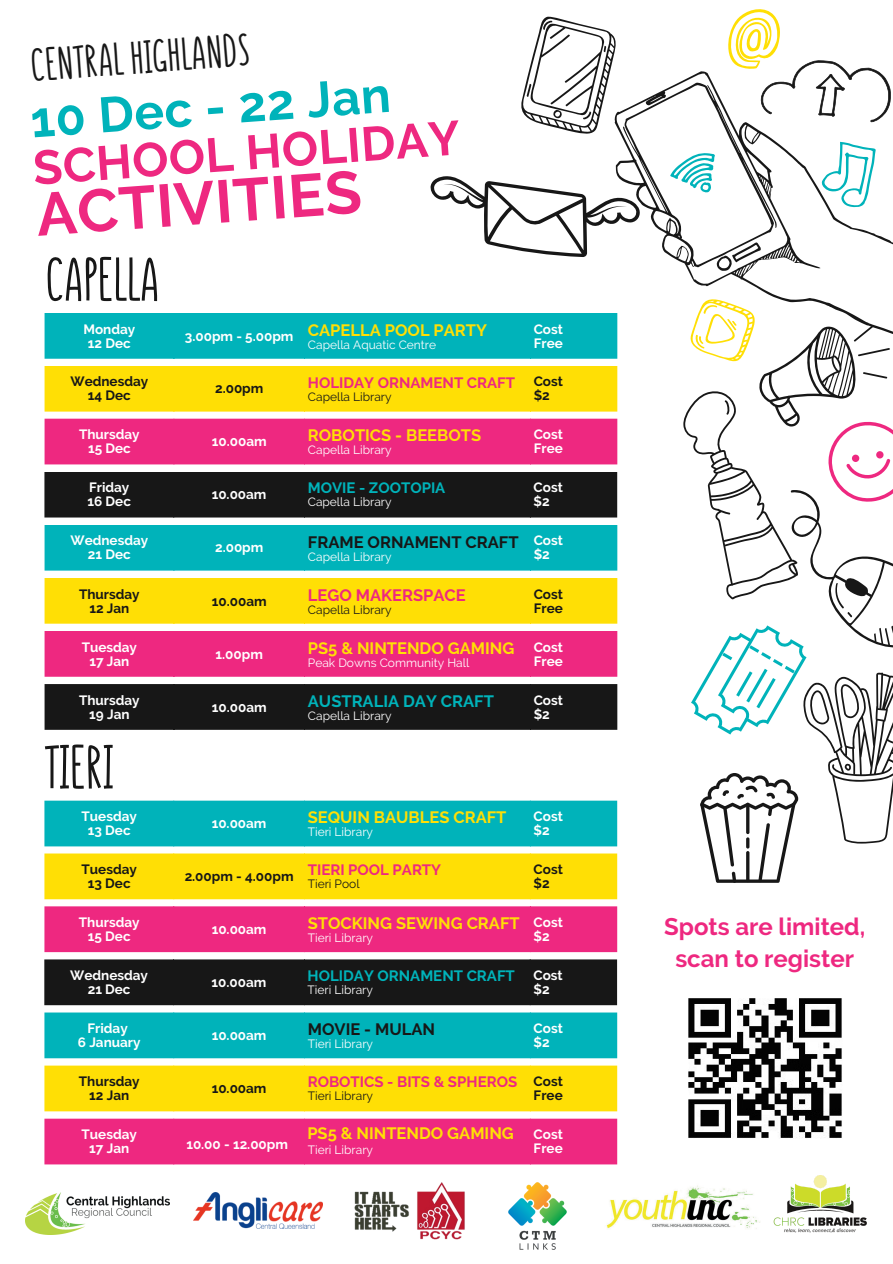
<style>
.page{position:relative;width:893px;height:1264px;background:#fff}
.page>*{position:absolute;margin:0;border:0;box-sizing:border-box;transform-origin:0 0}
.t1{font:700 60px "SUNN Line Free";color:#171717}
.t2{font:700 60px "Raleway";color:#ee2880}
.t3{font:700 49.35px "Raleway";color:#00b3ba}
.t4{font:700 47.85px "Raleway";color:#ee2880}
.t5{font:700 45px "SUNN Line Free";color:#171717}
.t6{font:700 24px/32.5px "Raleway";color:#ee2880;text-align:center}
.t7{font:700 16.5px "Raleway";color:#ffdf05}
.t8{font:700 16.5px "Raleway";color:#171717}
.t9{font:700 16.5px "Raleway";color:#00b3ba}
.t10{font:700 16.5px "Raleway";color:#ee2880}
.t11{font:700 15px "Raleway";color:#ee2880}
.t12{font:700 15px "Raleway";color:#00b3ba}
.t13{font:700 13.5px/14px "Raleway";color:#fff}
.t14{font:700 13.5px/14px "Raleway";color:#171717;text-align:center}
.t15{font:12px "Raleway";color:#fff}
.t16{font:12px "Raleway";color:#171717}
</style>
<div class="page">
<svg style="left:521px;top:17px;width:94px;height:117px"></svg>
<svg style="left:430px;top:176px;width:184px;height:81px"></svg>
<svg style="left:614px;top:71px;width:278px;height:282px"></svg>
<svg style="left:821px;top:142px;width:54px;height:65px"></svg>
<svg style="left:683px;top:299px;width:209px;height:583px"></svg>
<div style="left:45px;top:313px;width:572px;height:46px;background:#00b3ba"></div>
<div style="left:45px;top:366px;width:572px;height:45px;background:#ffdf05"></div>
<div style="left:45px;top:419px;width:572px;height:45px;background:#ee2880"></div>
<div style="left:45px;top:472px;width:572px;height:45px;background:#171717"></div>
<div style="left:45px;top:631px;width:572px;height:45px;background:#ee2880"></div>
<div style="left:45px;top:525px;width:572px;height:45px;background:#00b3ba"></div>
<div style="left:45px;top:684px;width:572px;height:45px;background:#171717"></div>
<div style="left:45px;top:578px;width:572px;height:45px;background:#ffdf05"></div>
<svg style="left:728px;top:9px;width:162px;height:113px"></svg>
<img style="left:773px;top:1175px;width:93px;height:58px">
<img style="left:193px;top:1192px;width:129px;height:36px">
<img style="left:354px;top:1182px;width:111px;height:58px">
<img style="left:508px;top:1182px;width:58px;height:66px">
<img style="left:606px;top:1185px;width:154px;height:44px">
<img style="left:26px;top:1192px;width:143px;height:42px">
<div style="left:45px;top:801px;width:572px;height:45px;background:#00b3ba"></div>
<div style="left:45px;top:853px;width:572px;height:46px;background:#ffdf05"></div>
<div style="left:45px;top:906px;width:572px;height:46px;background:#ee2880"></div>
<div style="left:45px;top:959px;width:572px;height:46px;background:#171717"></div>
<div style="left:45px;top:1118px;width:572px;height:46px;background:#ee2880"></div>
<div style="left:45px;top:1012px;width:572px;height:46px;background:#00b3ba"></div>
<div style="left:45px;top:1065px;width:572px;height:46px;background:#ffdf05"></div>
<img style="left:688px;top:998px;width:154px;height:140px">
<h3 class="t5" style="left:28px;top:33px;width:221px;rotate:-4deg">CENTRAL HIGHLANDS</h3>
<h2 class="t3" style="left:28px;top:91px;width:362px;rotate:-4deg">10 Dec - 22 Jan</h2>
<h3 class="t4" style="left:31px;top:140px;width:429px;rotate:-4deg">SCHOOL HOLIDAY</h3>
<h1 class="t2" style="left:34px;top:179px;width:327px;rotate:-4deg">ACTIVITIES</h1>
<h1 class="t1" style="left:45px;top:236px;width:116px">CAPELLA</h1>
<p class="t13" style="left:83px;top:322px;width:53px;text-align:center">Monday<br>12 Dec</p>
<p class="t7" style="left:185px;top:320px;width:303px"><sub>3.00pm</sub> <sub>-</sub> <sub>5.00pm</sub> CAPELLA POOL PARTY</p>
<p class="t15" style="left:308px;top:337px;width:130px">Capella Aquatic Centre</p>
<p class="t13" style="left:533px;top:322px;width:31px">Cost<br>Free</p>
<p class="t14" style="left:70px;top:375px;width:79px">Wednesday<br>14 Dec</p>
<p class="t14" style="left:215px;top:382px;width:50px">2.00pm</p>
<p class="t11" style="left:308px;top:373px;width:209px">HOLIDAY ORNAMENT CRAFT</p>
<p class="t16" style="left:308px;top:389px;width:85px">Capella Library</p>
<p class="t14" style="left:533px;top:375px;width:31px;text-align:left">Cost $2</p>
<p class="t13" style="left:79px;top:427px;width:62px;text-align:center">Thursday<br>15 Dec</p>
<p class="t13" style="left:212px;top:434px;width:56px">10.00am</p>
<p class="t7" style="left:308px;top:426px;width:175px">ROBOTICS - BEEBOTS</p>
<p class="t15" style="left:308px;top:443px;width:85px">Capella Library</p>
<p class="t13" style="left:533px;top:427px;width:31px">Cost<br>Free</p>
<p class="t13" style="left:87px;top:480px;width:45px">Friday<br>16 Dec</p>
<p class="t13" style="left:212px;top:487px;width:56px">10.00am</p>
<p class="t12" style="left:308px;top:479px;width:139px">MOVIE - ZOOTOPIA</p>
<p class="t15" style="left:308px;top:495px;width:85px">Capella Library</p>
<p class="t13" style="left:533px;top:480px;width:31px">Cost $2</p>
<p class="t13" style="left:70px;top:533px;width:79px;text-align:center">Wednesday<br>21 Dec</p>
<p class="t13" style="left:215px;top:540px;width:50px">2.00pm</p>
<p class="t8" style="left:308px;top:532px;width:212px">FRAME ORNAMENT CRAFT</p>
<p class="t15" style="left:308px;top:549px;width:85px">Capella Library</p>
<p class="t13" style="left:533px;top:533px;width:31px">Cost $2</p>
<p class="t14" style="left:79px;top:587px;width:62px">Thursday<br>12 Jan</p>
<p class="t14" style="left:212px;top:594px;width:56px">10.00am</p>
<p class="t10" style="left:308px;top:585px;width:159px">LEGO MAKERSPACE</p>
<p class="t16" style="left:308px;top:602px;width:85px">Capella Library</p>
<p class="t14" style="left:533px;top:587px;width:31px;text-align:left">Cost<br>Free</p>
<p class="t13" style="left:82px;top:640px;width:57px;text-align:center">Tuesday<br>17 Jan</p>
<p class="t13" style="left:215px;top:647px;width:49px">1.00pm</p>
<p class="t7" style="left:308px;top:638px;width:208px">PS5 &amp; NINTENDO GAMING</p>
<p class="t15" style="left:308px;top:655px;width:163px">Peak Downs Community Hall</p>
<p class="t13" style="left:533px;top:640px;width:31px">Cost<br>Free</p>
<p class="t13" style="left:79px;top:693px;width:62px;text-align:center">Thursday<br>19 Jan</p>
<p class="t13" style="left:212px;top:700px;width:56px">10.00am</p>
<p class="t9" style="left:308px;top:691px;width:187px">AUSTRALIA DAY CRAFT</p>
<p class="t15" style="left:308px;top:708px;width:85px">Capella Library</p>
<p class="t13" style="left:533px;top:693px;width:31px">Cost $2</p>
<h1 class="t1" style="left:45px;top:724px;width:70px">TIERI</h1>
<p class="t13" style="left:82px;top:809px;width:57px;text-align:center">Tuesday<br>13 Dec</p>
<p class="t13" style="left:212px;top:816px;width:56px">10.00am</p>
<p class="t7" style="left:308px;top:807px;width:200px">SEQUIN BAUBLES CRAFT</p>
<p class="t15" style="left:308px;top:825px;width:67px">Tieri Library</p>
<p class="t13" style="left:533px;top:809px;width:31px">Cost $2</p>
<p class="t14" style="left:82px;top:862px;width:57px">Tuesday<br>13 Dec</p>
<p class="t11" style="left:185px;top:861px;width:258px"><sub>2.00pm</sub> <sub>-</sub> <sub>4.00pm</sub> TIERI POOL PARTY</p>
<p class="t16" style="left:308px;top:877px;width:53px">Tieri Pool</p>
<p class="t14" style="left:533px;top:862px;width:31px;text-align:left">Cost $2</p>
<p class="t13" style="left:79px;top:915px;width:62px;text-align:center">Thursday<br>15 Dec</p>
<p class="t13" style="left:212px;top:922px;width:56px">10.00am</p>
<p class="t13" style="left:70px;top:968px;width:79px;text-align:center">Wednesday<br>21 Dec</p>
<p class="t13" style="left:211px;top:975px;width:56px">10.00am</p>
<p class="t7" style="left:308px;top:913px;width:213px">STOCKING SEWING CRAFT</p>
<p class="t15" style="left:308px;top:930px;width:67px">Tieri Library</p>
<p class="t12" style="left:307px;top:967px;width:209px">HOLIDAY ORNAMENT CRAFT</p>
<p class="t15" style="left:307px;top:982px;width:67px">Tieri Library</p>
<p class="t13" style="left:533px;top:915px;width:31px">Cost $2</p>
<p class="t13" style="left:533px;top:968px;width:31px">Cost $2</p>
<h3 class="t6" style="left:664px;top:910px;width:203px">Spots are limited, scan to register</h3>
<p class="t13" style="left:78px;top:1021px;width:64px;text-align:center">Friday<br>6 January</p>
<p class="t13" style="left:212px;top:1028px;width:56px">10.00am</p>
<p class="t8" style="left:308px;top:1019px;width:129px">MOVIE - MULAN</p>
<p class="t15" style="left:308px;top:1036px;width:67px">Tieri Library</p>
<p class="t13" style="left:533px;top:1021px;width:31px">Cost $2</p>
<p class="t14" style="left:79px;top:1074px;width:62px">Thursday<br>12 Jan</p>
<p class="t14" style="left:212px;top:1081px;width:56px">10.00am</p>
<p class="t11" style="left:308px;top:1073px;width:211px">ROBOTICS - BITS &amp; SPHEROS</p>
<p class="t16" style="left:308px;top:1088px;width:67px">Tieri Library</p>
<p class="t14" style="left:533px;top:1074px;width:31px;text-align:left">Cost<br>Free</p>
<p class="t13" style="left:82px;top:1127px;width:57px;text-align:center">Tuesday<br>17 Jan</p>
<p class="t7" style="left:307px;top:1123px;width:208px">PS5 &amp; NINTENDO GAMING</p>
<p class="t13" style="left:186px;top:1137px;width:103px">10.00 - 12.00pm</p>
<p class="t15" style="left:308px;top:1143px;width:67px">Tieri Library</p>
<p class="t13" style="left:533px;top:1127px;width:31px">Cost<br>Free</p>
</div>
